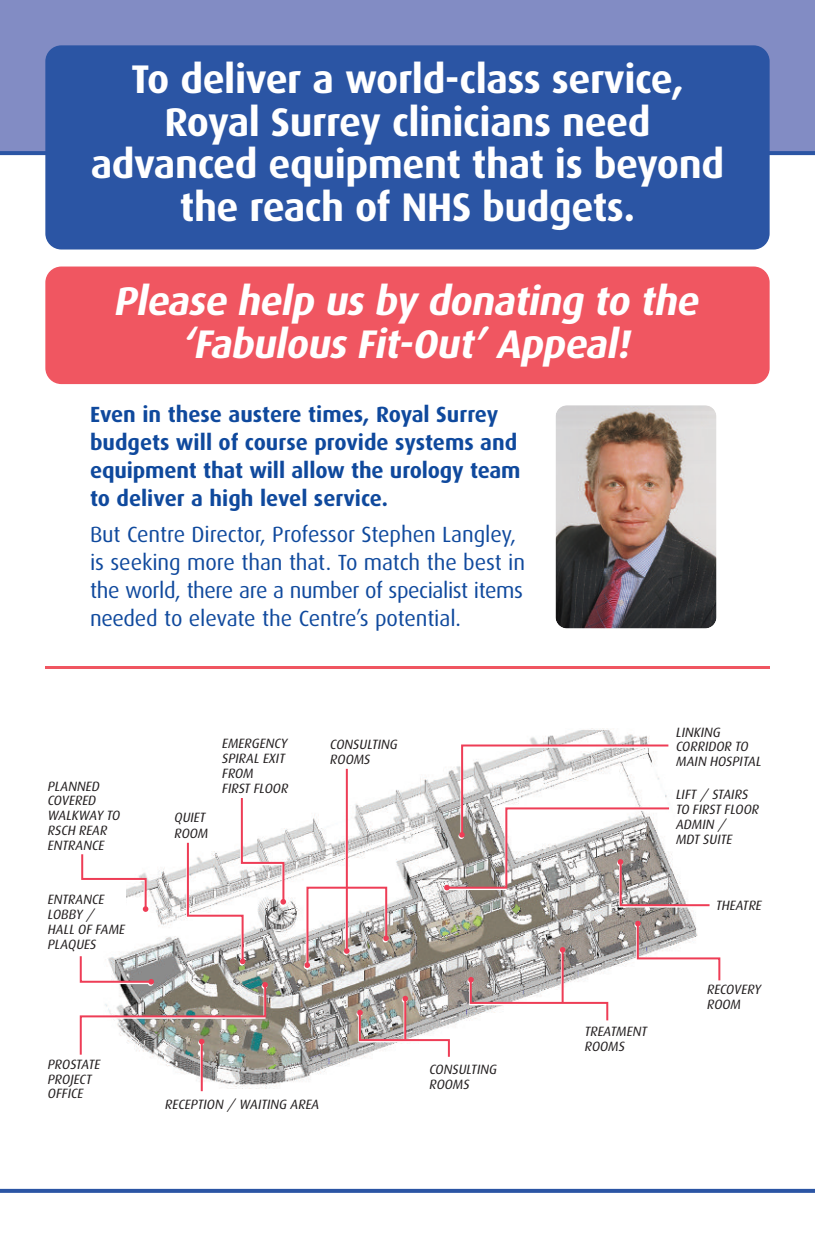
<style>
.page{position:relative;width:815px;height:1249px;background:#fff}
.page>*{position:absolute;margin:0;border:0;box-sizing:border-box;transform-origin:0 0}
.t1{font:700 40px/42.4px "Dax";letter-spacing:-.01em;color:#fff;text-align:center}
.t2{font:italic 700 40px/42.4px "Dax";color:#fff;text-align:center}
.t3{font:22px/28px "Dax";letter-spacing:-.01em;color:#0f499d}
.t4{font:700 22px/28px "Dax";color:#0f499d}
.t5{font:italic 13.4px/14.8px "Dax";color:#231f20}
</style>
<div class="page">
<img style="left:160px;top:729px;width:536px;height:359px">
<hr style="left:345px;top:770px;width:2px;height:183px;background:#fff">
<hr style="left:200px;top:1043px;width:2px;height:49px;background:#fff">
<hr style="left:561px;top:952px;width:2px;height:52px;background:#fff">
<hr style="left:346px;top:769px;width:2px;height:183px;background:#ee3d56">
<hr style="left:201px;top:1041px;width:2px;height:50px;background:#ee3d56">
<hr style="left:404px;top:999px;width:2px;height:40px;background:#ee3d56">
<hr style="left:562px;top:951px;width:2px;height:52px;background:#ee3d56">
<svg style="left:79px;top:796px;width:207px;height:262px"></svg>
<svg style="left:304px;top:885px;width:85px;height:84px"></svg>
<svg style="left:356px;top:1010px;width:95px;height:50px"></svg>
<svg style="left:468px;top:977px;width:141px;height:46px"></svg>
<svg style="left:559px;top:947px;width:6px;height:7px"></svg>
<svg style="left:634px;top:921px;width:87px;height:62px"></svg>
<svg style="left:402px;top:996px;width:6px;height:6px"></svg>
<svg style="left:443px;top:743px;width:267px;height:165px"></svg>
<div style="left:0;top:0;width:815px;height:153px;background:#828cc4"></div>
<hr style="left:0;top:151px;width:815px;height:4px;background:#2b55a4">
<svg style="left:0;top:1189px;width:815px;height:4px;background:#315aa6"></svg>
<div style="left:45px;top:45px;width:725px;height:204px;background:#2b55a4;border-radius:16px"></div>
<div style="left:45px;top:266px;width:725px;height:118px;background:#f05661;border-radius:16px"></div>
<hr style="left:45px;top:667px;width:725px;height:2px;background:#f05661">
<img style="left:555px;top:405px;width:162px;height:224px">
<h1 class="t1" style="left:91px;top:61px;width:635px">To deliver a world-class service,<br>Royal Surrey clinicians need advanced equipment that is beyond the reach of NHS budgets.</h1>
<h1 class="t2" style="left:113px;top:282px;width:593px">Please help us by donating to the ‘Fabulous Fit-Out’ Appeal!</h1>
<h2 class="t4" style="left:90px;top:401px;width:432px">Even in these austere times, Royal Surrey budgets will of course provide systems and equipment that will allow the urology team to deliver a high level service.</h2>
<h2 class="t3" style="left:90px;top:522px;width:437px">But Centre Director, Professor Stephen Langley, is seeking more than that. To match the best in the world, there are a number of specialist items needed to elevate the Centre’s potential.</h2>
<p class="t5" style="left:47px;top:779px;width:76px">PLANNED<br>COVERED<br>WALKWAY TO<br>RSCH REAR<br>ENTRANCE</p>
<p class="t5" style="left:47px;top:893px;width:81px">ENTRANCE<br>LOBBY /<br>HALL OF FAME<br>PLAQUES</p>
<p class="t5" style="left:174px;top:810px;width:38px;line-height:16.2px">QUIET<br>ROOM</p>
<p class="t5" style="left:221px;top:737px;width:70px">EMERGENCY<br>SPIRAL EXIT<br>FROM<br>FIRST FLOOR</p>
<p class="t5" style="left:330px;top:737px;width:71px">CONSULTING<br>ROOMS</p>
<p class="t5" style="left:47px;top:1057px;width:56px">PROSTATE<br>PROJ ECT<br>OFFICE</p>
<p class="t5" style="left:165px;top:1097px;width:158px">RECEPTION / WAITING AREA</p>
<p class="t5" style="left:429px;top:1063px;width:71px">CONSULTING<br>ROOMS</p>
<p class="t5" style="left:675px;top:725px;width:89px">LINKING<br>CORRIDOR TO<br>MAIN HOSPITAL</p>
<p class="t5" style="left:675px;top:788px;width:87px">LIFT / STAIRS<br>TO FIRST FLOOR<br>ADMIN /<br>MDT SUITE</p>
<p class="t5" style="left:715px;top:898px;width:50px">THEATRE</p>
<p class="t5" style="left:584px;top:1025px;width:66px">TREATMENT<br>ROOMS</p>
<p class="t5" style="left:706px;top:982px;width:58px">RECOVERY<br>ROOM</p>
</div>
